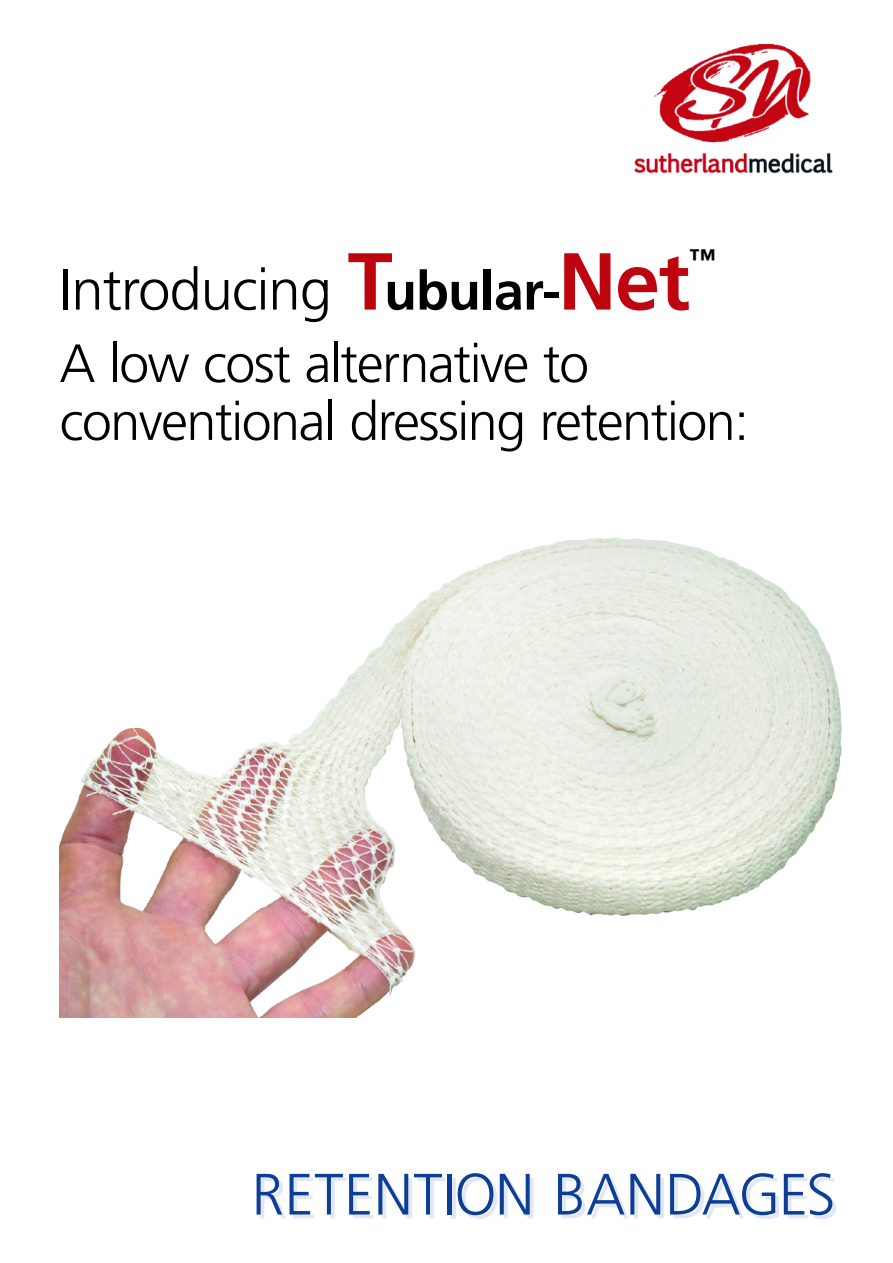
<style>
.page{position:relative;width:893px;height:1263px;background:#fff}
.page>*{position:absolute;margin:0;border:0;box-sizing:border-box;transform-origin:0 0}
.t1{font:300 58.35px "Frutiger";letter-spacing:.01em;color:#0c3e98}
.t2{font:300 57.9px "Frutiger";letter-spacing:-.015em;color:#000}
.t3{font:300 53.85px/57.9px "Frutiger";letter-spacing:-.03em;color:#000}
.t4{font:700 26.85px "Frutiger";color:#000}
.s1{font-weight:700;font-size:80.7px;color:#bd040f}
.s2{font-weight:700;font-size:53.85px}
</style>
<div class="page">
<img style="left:634px;top:43px;width:199px;height:131px">
<img style="left:60px;top:538px;width:782px;height:480px">
<p class="t2" style="left:60px;top:266px;width:632px">Introducing <span class="s1">T</span><span class="s2">ubular-</span><span class="s1">Net</span></p>
<p class="t4" style="left:689px;top:248px;width:28px">™</p>
<p class="t3" style="left:60px;top:338px;width:691px">A low cost alternative to conventional dressing retention:</p>
<p class="t1" style="left:251px;top:1171px;width:585px">RETENTION BANDAGES</p>
</div>
